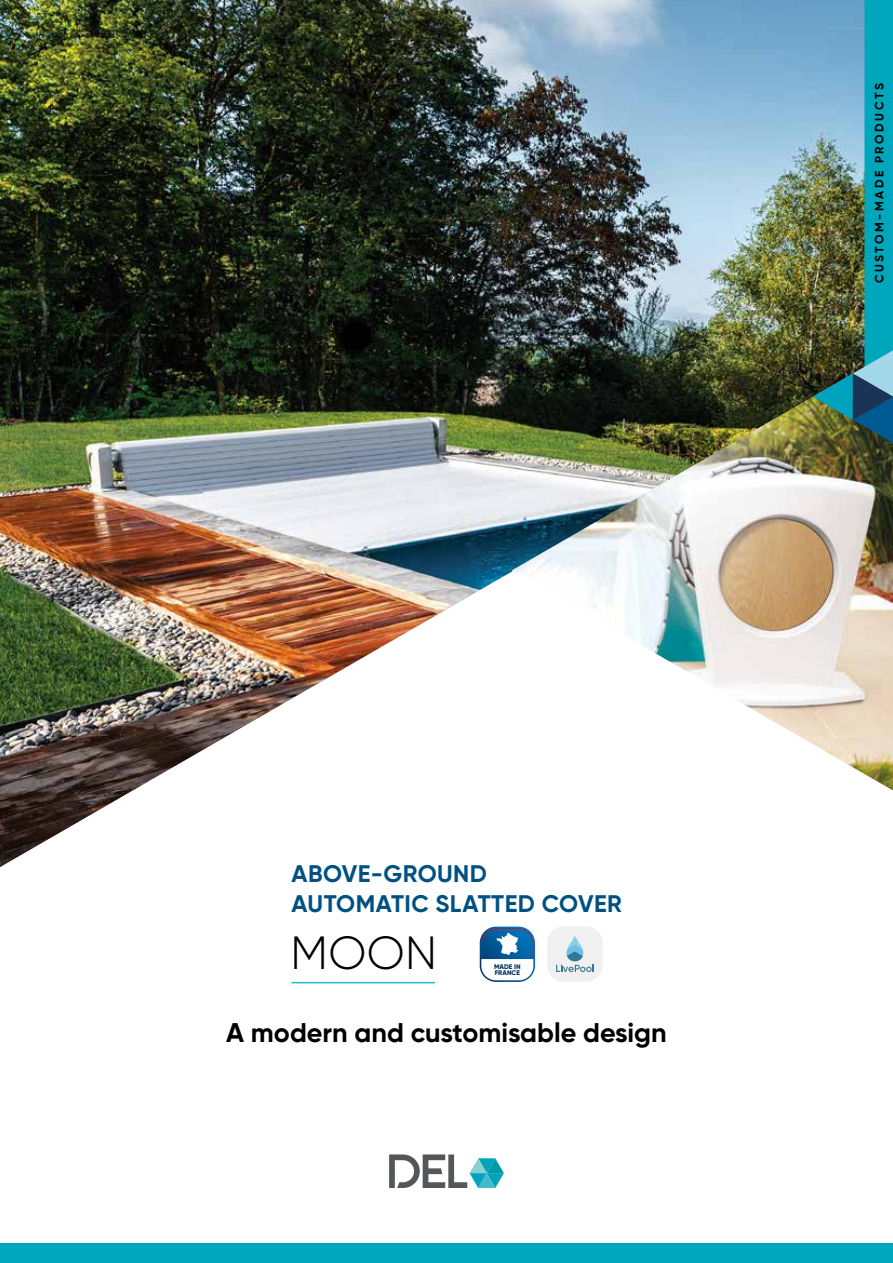
<style>
.page{position:relative;width:893px;height:1263px;background:#fff}
.page>*{position:absolute;margin:0;border:0;box-sizing:border-box;transform-origin:0 0}
.t1{font:300 46.5px "Gilroy";color:#000}
.t2{font:700 27px "Gilroy";color:#000}
.t3{font:700 24px/30.2px "Gilroy";letter-spacing:.02em;color:#005082}
.t4{font:700 12px "Gilroy";letter-spacing:.21em;color:#000}
.t5{font:800 6.75px/6.8px "Gilroy";color:#063363}
</style>
<div class="page">
<img style="left:0;top:0;width:893px;height:867px">
<img style="left:512px;top:375px;width:381px;height:415px">
<img style="left:813px;top:0;width:80px;height:443px">
<div style="left:0;top:1244px;width:893px;height:19px;background:#00a7bc"></div>
<svg style="left:389px;top:1154px;width:115px;height:34px"></svg>
<hr style="left:291px;top:982px;width:144px;height:1px;background:#1dbadf">
<svg style="left:480px;top:927px;width:55px;height:55px"></svg>
<div style="left:547px;top:926px;width:55px;height:56px;background:#f0f0f0;border-radius:16px"></div>
<svg style="left:556px;top:936px;width:38px;height:36px"></svg>
<p class="t4" style="left:872px;top:283px;width:201px;rotate:-90deg">CUSTOM-MADE PRODUCTS</p>
<p class="t3" style="left:292px;top:858px;width:332px">ABOVE-GROUND<br>AUTOMATIC SLATTED COVER</p>
<h1 class="t1" style="left:290px;top:924px;width:148px">MOON</h1>
<p class="t5" style="left:494px;top:963px;width:28px">MADE IN<br>FRANCE</p>
<p class="t2" style="left:226px;top:1016px;width:442px">A modern and customisable design</p>
</div>
